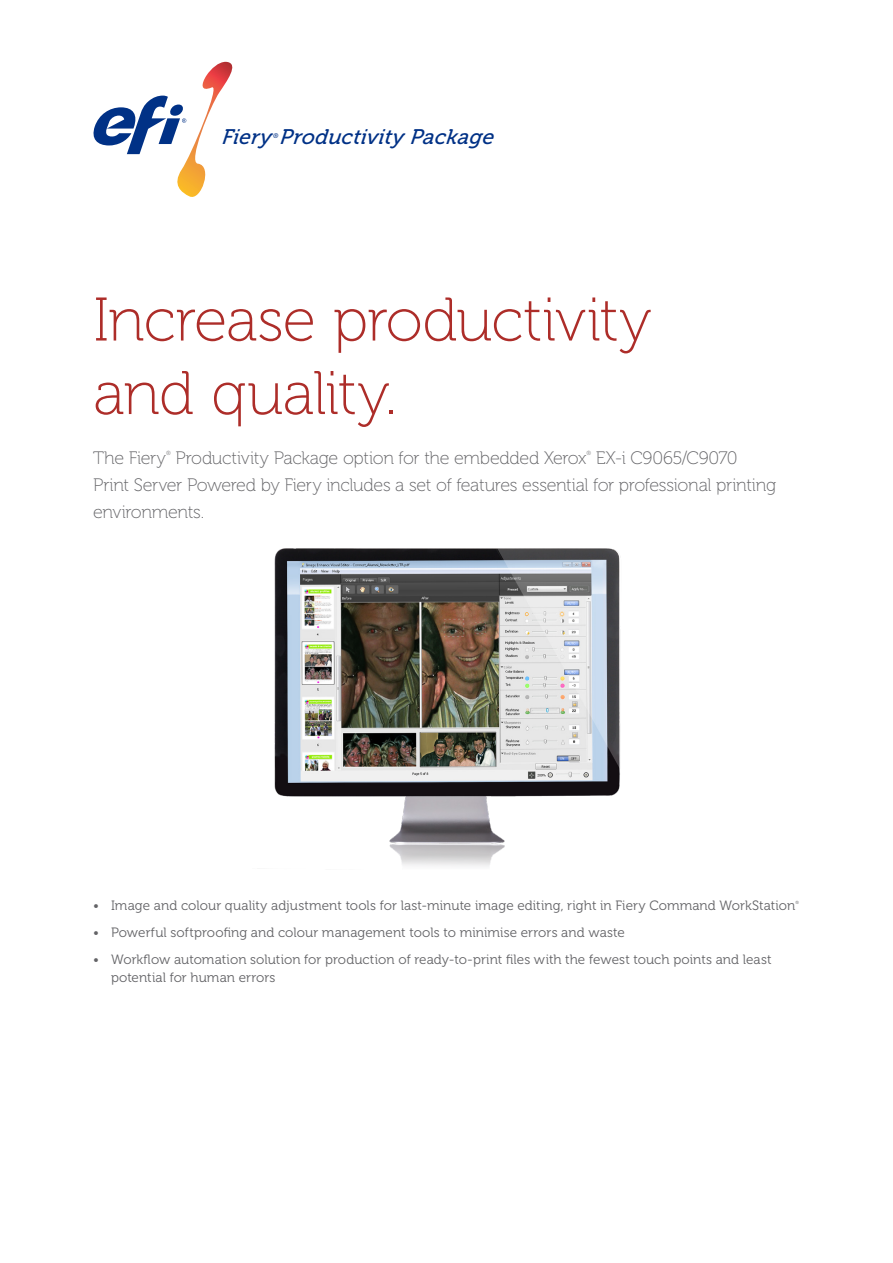
<style>
.page{position:relative;width:893px;height:1263px;background:#fff}
.page>*{position:absolute;margin:0;border:0;box-sizing:border-box;transform-origin:0 0}
.HEADLINE_41{font:61.5px/73.5px "Museo 100";letter-spacing:-.015em;color:#ad2d29}
.t1{font:italic 21px "Museo 500";letter-spacing:.02em;color:#003186}
.INTRO_TEXT{font:18px/27px "Museo 100";letter-spacing:-.02em;color:#636366}
.t2{font:13.5px/18px "Museo 300";letter-spacing:.005em;color:#636366}
.t3{font:italic 6.6px "Museo 500";color:#003186}
.INTRO_TEXT-2{font:6px "Museo 100";color:#636366}
.t4{font:4.5px "Museo 300";color:#636366}
</style>
<div class="page">
<img style="left:274px;top:548px;width:347px;height:319px">
<svg style="left:93px;top:62px;width:140px;height:135px"></svg>
<p class="t1" style="left:222px;top:125px;width:276px">Fiery Productivity Package</p>
<p class="t3" style="left:273px;top:132px;width:8px">®</p>
<p class="HEADLINE_41" style="left:93px;top:284px;width:560px">Increase productivity and quality.</p>
<p class="INTRO_TEXT" style="left:93px;top:444px;width:75px">The Fiery</p>
<p class="INTRO_TEXT-2" style="left:166px;top:450px;width:6px">®</p>
<p class="INTRO_TEXT" style="left:176px;top:444px;width:412px">Productivity Package option for the embedded Xerox</p>
<p class="INTRO_TEXT-2" style="left:586px;top:450px;width:6px">®</p>
<p class="INTRO_TEXT" style="left:93px;top:444px;width:685px;text-indent:503px">EX-i C9065/C9070<br>Print Server Powered by Fiery includes a set of features essential for professional printing environments.</p>
<p class="t2" style="left:93px;top:897px;width:704px">• Image and colour quality adjustment tools for last-minute image editing, right in Fiery Command WorkStation</p>
<p class="t4" style="left:795px;top:900px;width:5px">®</p>
<p class="t2" style="left:93px;top:924px;width:533px">• Powerful softproofing and colour management tools to minimise errors and waste</p>
<p class="t2" style="left:111px;top:951px;width:662px;text-indent:-18px">• Workflow automation solution for production of ready-to-print files with the fewest touch points and least potential for human errors</p>
</div>
